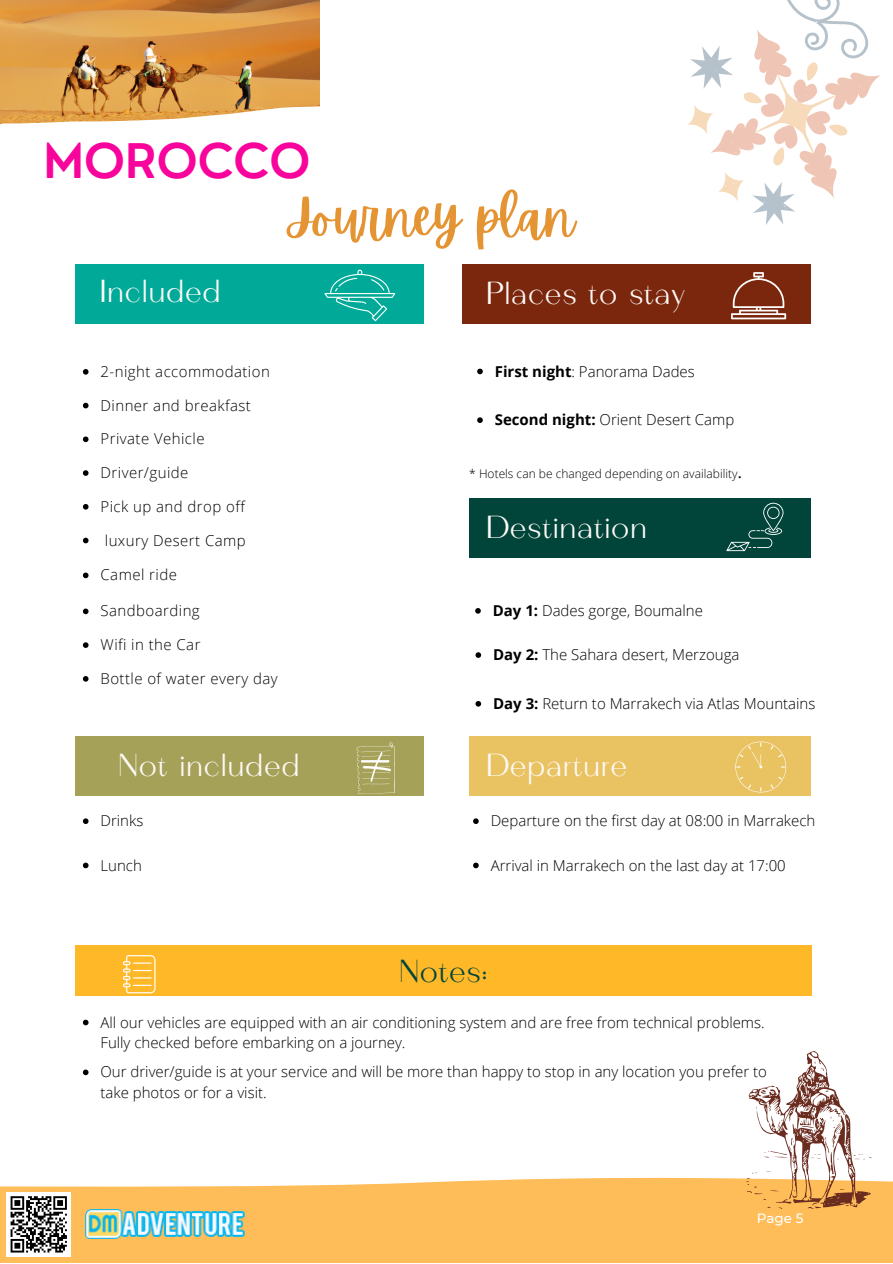
<style>
.page{position:relative;width:893px;height:1264px;background:#fff}
.page>*{position:absolute;margin:0;border:0;box-sizing:border-box;transform-origin:0 0}
.t1{font:52.8px "Apricots";color:#e59433}
.t2{font:600 46.5px "Nourd";color:#f8049c}
.t3{font:200 31.8px "Calmius Sans High";color:#fdf9f6}
.t4{font:200 31.8px "Calmius Sans High";color:#01453a}
.t5{font:300 15px/20.2px "Open Sans";color:#000}
.t6{font:300 15px "Open Sans";letter-spacing:.03em;color:#000}
.t7{font:500 13.5px "Montserrat";color:#fff}
.t8{font:300 12px "Open Sans";color:#000}
.s1{font-weight:700}
</style>
<div class="page">
<div style="left:75px;top:264px;width:348px;height:59px;background:#01aa98"></div>
<div style="left:462px;top:264px;width:349px;height:59px;background:#7b270d"></div>
<div style="left:469px;top:498px;width:342px;height:59px;background:#01453a"></div>
<div style="left:75px;top:736px;width:348px;height:59px;background:#a6a159"></div>
<div style="left:469px;top:736px;width:342px;height:59px;background:#e9c261"></div>
<div style="left:75px;top:945px;width:736px;height:51px;background:#ffb928"></div>
<svg style="left:688px;top:0;width:193px;height:225px"></svg>
<img style="left:0;top:0;width:319px;height:106px">
<svg style="left:0;top:106px;width:320px;height:19px"></svg>
<svg style="left:0;top:1177px;width:892px;height:85px;background:#ffc165"></svg>
<img style="left:85px;top:1209px;width:161px;height:30px">
<svg style="left:746px;top:1051px;width:125px;height:158px"></svg>
<div style="left:7px;top:1192px;width:64px;height:64px;background:#fff"></div>
<svg style="left:10px;top:1196px;width:57px;height:57px"></svg>
<svg style="left:324px;top:269px;width:71px;height:52px"></svg>
<svg style="left:731px;top:272px;width:55px;height:47px"></svg>
<svg style="left:735px;top:741px;width:52px;height:52px"></svg>
<svg style="left:726px;top:503px;width:57px;height:48px"></svg>
<svg style="left:357px;top:742px;width:38px;height:52px"></svg>
<svg style="left:123px;top:955px;width:32px;height:38px"></svg>
<svg style="left:473px;top:818px;width:5px;height:6px"></svg>
<svg style="left:473px;top:862px;width:5px;height:6px"></svg>
<svg style="left:475px;top:608px;width:6px;height:5px"></svg>
<svg style="left:475px;top:652px;width:6px;height:6px"></svg>
<svg style="left:475px;top:701px;width:6px;height:5px"></svg>
<svg style="left:477px;top:368px;width:6px;height:6px"></svg>
<svg style="left:477px;top:417px;width:6px;height:6px"></svg>
<svg style="left:83px;top:818px;width:5px;height:6px"></svg>
<svg style="left:83px;top:369px;width:5px;height:5px"></svg>
<svg style="left:83px;top:403px;width:5px;height:5px"></svg>
<svg style="left:83px;top:436px;width:5px;height:6px"></svg>
<svg style="left:83px;top:470px;width:5px;height:6px"></svg>
<svg style="left:83px;top:504px;width:5px;height:5px"></svg>
<svg style="left:83px;top:537px;width:5px;height:6px"></svg>
<svg style="left:83px;top:572px;width:5px;height:6px"></svg>
<svg style="left:83px;top:608px;width:5px;height:6px"></svg>
<svg style="left:83px;top:642px;width:5px;height:6px"></svg>
<svg style="left:83px;top:676px;width:5px;height:5px"></svg>
<svg style="left:83px;top:1019px;width:5px;height:6px"></svg>
<svg style="left:83px;top:1069px;width:5px;height:6px"></svg>
<svg style="left:83px;top:862px;width:5px;height:6px"></svg>
<h2 class="t2" style="left:44px;top:131px;width:268px">MOROCCO</h2>
<h1 class="t1" style="left:284px;top:187px;width:292px">Journey plan</h1>
<h3 class="t3" style="left:99px;top:272px;width:123px">Included</h3>
<h3 class="t3" style="left:486px;top:275px;width:201px">Places to stay</h3>
<p class="t6" style="left:100px;top:361px;width:171px">2-night accommodation</p>
<p class="t6" style="left:100px;top:394px;width:152px">Dinner and breakfast</p>
<p class="t6" style="left:100px;top:428px;width:106px">Private Vehicle</p>
<p class="t6" style="left:100px;top:462px;width:89px">Driver/guide</p>
<p class="t6" style="left:100px;top:496px;width:146px">Pick up and drop off</p>
<p class="t6" style="left:105px;top:529px;width:142px">luxury Desert Camp</p>
<p class="t6" style="left:100px;top:564px;width:78px">Camel ride</p>
<p class="t6" style="left:100px;top:600px;width:101px">Sandboarding</p>
<p class="t6" style="left:100px;top:634px;width:101px">Wifi in the Car</p>
<p class="t6" style="left:100px;top:668px;width:179px">Bottle of water every day</p>
<p class="t5" style="left:494px;top:360px;width:201px"><span class="s1">First night</span>: Panorama Dades</p>
<p class="t5" style="left:494px;top:409px;width:241px"><span class="s1">Second night:</span> Orient Desert Camp</p>
<p class="t8" style="left:469px;top:465px;width:273px">* Hotels can be changed depending on availability<span class="s1">.</span></p>
<h3 class="t3" style="left:486px;top:509px;width:163px">Destination</h3>
<p class="t5" style="left:492px;top:600px;width:211px"><span class="s1">Day 1:</span> Dades gorge, Boumalne</p>
<p class="t5" style="left:493px;top:644px;width:248px"><span class="s1">Day 2:</span> The Sahara desert, Merzouga</p>
<p class="t5" style="left:493px;top:693px;width:324px"><span class="s1">Day 3:</span> Return to Marrakech via Atlas Mountains</p>
<h3 class="t3" style="left:118px;top:746px;width:184px">Not included</h3>
<h3 class="t3" style="left:486px;top:746px;width:143px">Departure</h3>
<p class="t5" style="left:100px;top:810px;width:44px">Drinks</p>
<p class="t5" style="left:100px;top:854px;width:43px">Lunch</p>
<p class="t5" style="left:490px;top:810px;width:326px">Departure on the first day at 08:00 in Marrakech</p>
<p class="t5" style="left:490px;top:854px;width:296px">Arrival in Marrakech on the last day at 17:00</p>
<h3 class="t4" style="left:398px;top:952px;width:90px">Notes:</h3>
<p class="t5" style="left:100px;top:1011px;width:665px">All our vehicles are equipped with an air conditioning system and are free from technical problems.<br>Fully checked before embarking on a journey.</p>
<p class="t5" style="left:100px;top:1061px;width:668px">Our driver/guide is at your service and will be more than happy to stop in any location you prefer to take photos or for a visit.</p>
<p class="t7" style="left:756px;top:1210px;width:48px">Page 5</p>
</div>
